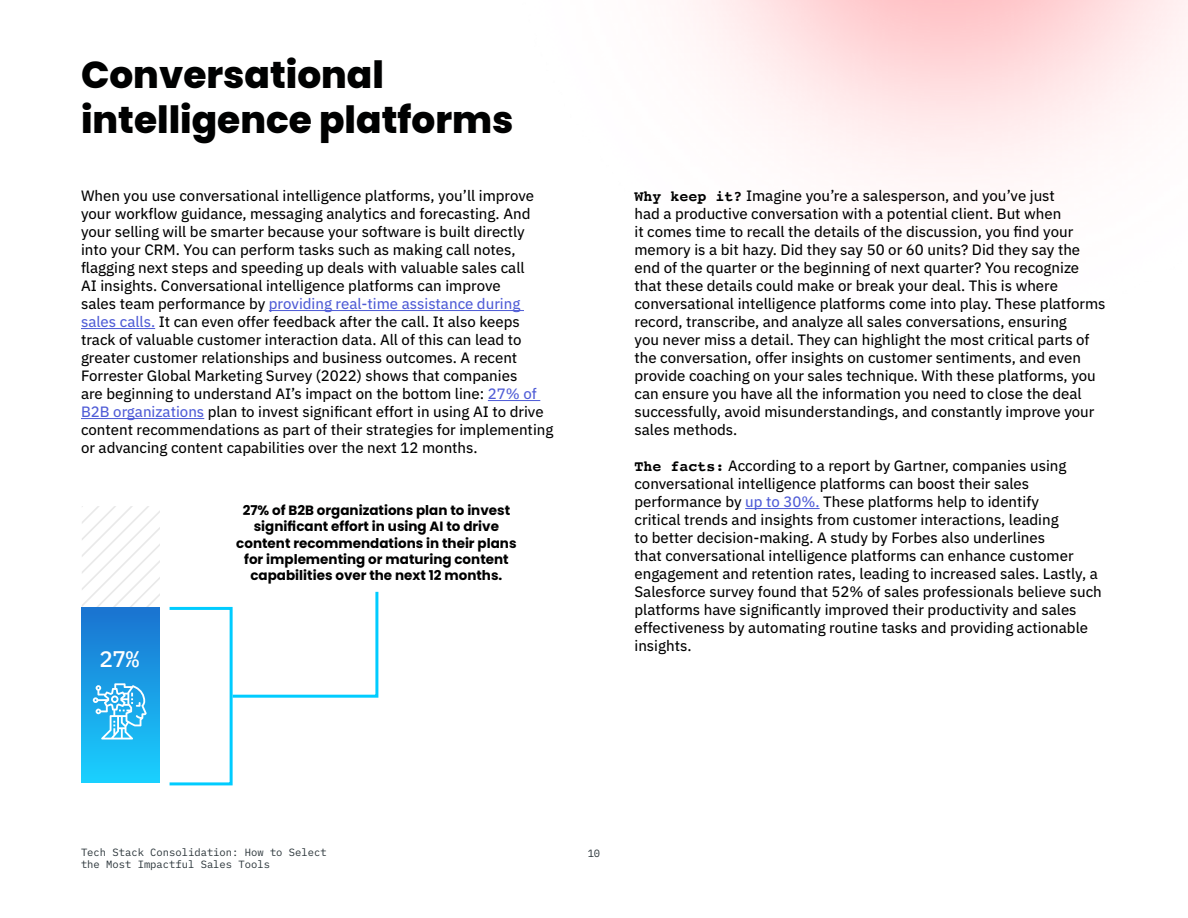
<style>
.page{position:relative;width:1188px;height:918px;background:#fff}
.page>*{position:absolute;margin:0;border:0;box-sizing:border-box;transform-origin:0 0}
.t1{font:800 37.5px/45px "Poppins";color:#000101}
.t2{font:500 22.5px "IBM Plex Mono";color:#fff}
.t3{font:15px/18px "IBM Plex Sans Text";color:#000101}
.t4{font:700 13.5px/16.2px "Poppins";color:#000101;text-align:center}
.t5{font:10.5px/12.6px "IBM Plex Mono";color:#2a3439}
.s1{color:#4f5cd6}
.s2{font-family:"Courier";font-weight:700}
</style>
<div class="page">
<hr style="left:269px;top:310px;width:255px;height:1px;background:#4f5cd6">
<hr style="left:81px;top:328px;width:74px;height:1px;background:#4f5cd6">
<hr style="left:488px;top:400px;width:52px;height:1px;background:#4f5cd6">
<hr style="left:81px;top:418px;width:123px;height:1px;background:#4f5cd6">
<hr style="left:745px;top:508px;width:75px;height:1px;background:#4f5cd6">
<svg style="left:82px;top:506px;width:78px;height:102px"></svg>
<div style="left:82px;top:608px;width:78px;height:175px;background:linear-gradient(to bottom,#1a73d0,#1ad1ff)"></div>
<svg style="left:93px;top:683px;width:54px;height:56px"></svg>
<div style="left:168px;top:607px;width:65px;height:178px;border:3px solid #0cf"></div>
<svg style="left:230px;top:591px;width:149px;height:108px"></svg>
<h1 class="t1" style="left:81px;top:53px;width:434px">Conversational intelligence platforms</h1>
<p class="t3" style="left:81px;top:185px;width:474px">When you use conversational intelligence platforms, you’ll improve your workflow guidance, messaging analytics and forecasting. And your selling will be smarter because your software is built directly into your CRM. You can perform tasks such as making call notes, flagging next steps and speeding up deals with valuable sales call<br>AI insights. Conversational intelligence platforms can improve<br>sales team performance by <span class="s1">providing real-time assistance during sales calls.</span> It can even offer feedback after the call. It also keeps track of valuable customer interaction data. All of this can lead to greater customer relationships and business outcomes. A recent Forrester Global Marketing Survey (2022) shows that companies<br>are beginning to understand AI’s impact on the bottom line: <span class="s1">27% of B2B organizations</span> plan to invest significant effort in using AI to drive content recommendations as part of their strategies for implementing or advancing content capabilities over the next 12 months.</p>
<p class="t3" style="left:634px;top:185px;width:473px"><span class="s2">Why keep it?</span> Imagine you’re a salesperson, and you’ve just<br>had a productive conversation with a potential client. But when<br>it comes time to recall the details of the discussion, you find your memory is a bit hazy. Did they say 50 or 60 units? Did they say the end of the quarter or the beginning of next quarter? You recognize that these details could make or break your deal. This is where conversational intelligence platforms come into play. These platforms record, transcribe, and analyze all sales conversations, ensuring<br>you never miss a detail. They can highlight the most critical parts of the conversation, offer insights on customer sentiments, and even provide coaching on your sales technique. With these platforms, you can ensure you have all the information you need to close the deal successfully, avoid misunderstandings, and constantly improve your sales methods.</p>
<p class="t3" style="left:634px;top:455px;width:469px"><span class="s2">The facts:</span> According to a report by Gartner, companies using conversational intelligence platforms can boost their sales performance by <span class="s1">up to 30%.</span> These platforms help to identify<br>critical trends and insights from customer interactions, leading<br>to better decision-making. A study by Forbes also underlines<br>that conversational intelligence platforms can enhance customer engagement and retention rates, leading to increased sales. Lastly, a Salesforce survey found that 52% of sales professionals believe such platforms have significantly improved their productivity and sales effectiveness by automating routine tasks and providing actionable insights.</p>
<p class="t4" style="left:236px;top:503px;width:282px">27% of B2B organizations plan to invest significant effort in using AI to drive content recommendations in their plans for implementing or maturing content capabilities over the next 12 months.</p>
<h2 class="t2" style="left:100px;top:642px;width:41px">27%</h2>
<p class="t5" style="left:81px;top:845px;width:247px">Tech Stack Consolidation: How to Select the Most Impactful Sales Tools</p>
<p class="t5" style="left:588px;top:847px;width:14px">10</p>
</div>
